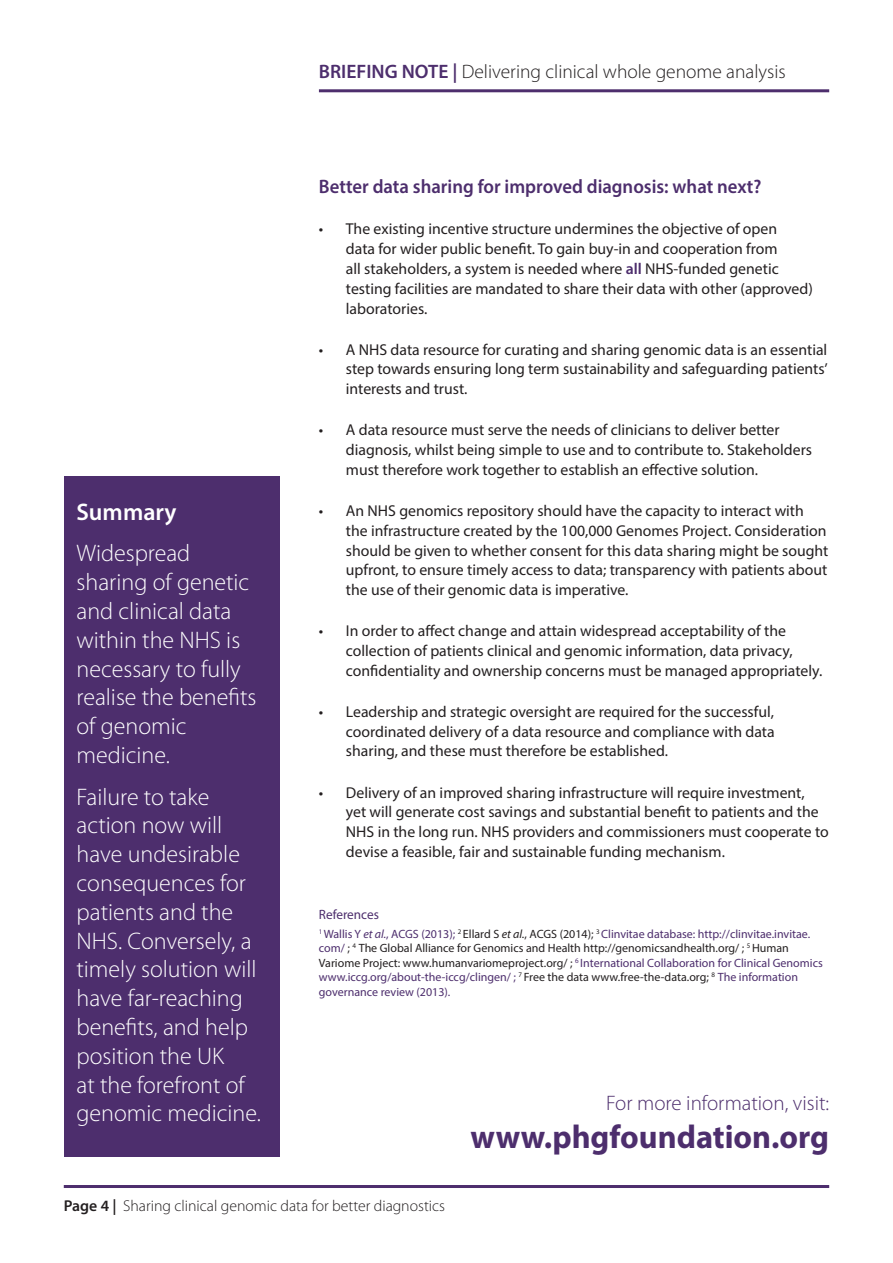
<style>
.page{position:relative;width:893px;height:1263px;background:#fff}
.page>*{position:absolute;margin:0;border:0;box-sizing:border-box;transform-origin:0 0}
.t1{font:700 33px "Myriad Pro";color:#4d2e6d}
.t2{font:300 24px/28.8px "Myriad Pro";color:#fff}
.t3{font:300 21px "Myriad Pro";color:#4d2e6d}
.t4{font:300 19.5px "Myriad Pro";color:#231f20}
.Subheading1{font:600 19.5px "Myriad Pro";color:#4d2e6d;scale:.96 1}
.t5{font:15.75px/19.8px "Myriad Pro";color:#231f20}
.t6{font:300 15.75px "Myriad Pro";color:#231f20}
.Main_text_list{font:13.5px "Myriad Pro";color:#4d2e6d}
.Main_text_list-2{font:12px/14.4px "Myriad Pro";color:#4d2e6d}
.s1{font-weight:600}
.s2{font-weight:600;color:#4d2e6d}
.s3{font-style:italic}
.s4{color:#231f20}
.s5{font-style:italic;color:#231f20}
</style>
<div class="page">
<hr style="left:64px;top:1185px;width:765px;height:3px;background:#4d2e6d">
<hr style="left:319px;top:89px;width:510px;height:3px;background:#4d2e6d">
<div style="left:64px;top:476px;width:215px;height:681px;background:#4d2e6d"></div>
<p class="t2" style="left:77px;top:491px;width:115px;line-height:41.5px"><span class="s1">Summary<br></span>Widespread</p>
<p class="t2" style="left:77px;top:568px;width:181px">sharing of genetic and clinical data within the NHS is necessary to fully realise the benefits of genomic medicine.</p>
<p class="t2" style="left:77px;top:782px;width:186px">Failure to take action now will have undesirable consequences for patients and the<br>NHS. Conversely, a timely solution will have far-reaching benefits, and help position the UK<br>at the forefront of genomic medicine.</p>
<p class="t4" style="left:319px;top:61px;width:468px"><span class="s2">BRIEFING NOTE |</span> Delivering clinical whole genome analysis</p>
<p class="Subheading1" style="left:319px;top:174px;width:462px">Better data sharing for improved diagnosis: what next?</p>
<p class="t5" style="left:346px;top:219px;width:468px;text-indent:-27px">• The existing incentive structure undermines the objective of open<br>data for wider public benefit. To gain buy-in and cooperation from<br>all stakeholders, a system is needed where <span class="s2">all</span> NHS-funded genetic testing facilities are mandated to share their data with other (approved) laboratories.</p>
<p class="t5" style="left:346px;top:339px;width:483px;text-align:justify;text-indent:-27px">• A NHS data resource for curating and sharing genomic data is an essential step towards ensuring long term sustainability and safeguarding patients’ interests and trust.</p>
<p class="t5" style="left:346px;top:420px;width:468px;text-indent:-27px">• A data resource must serve the needs of clinicians to deliver better diagnosis, whilst being simple to use and to contribute to. Stakeholders must therefore work together to establish an effective solution.</p>
<p class="t5" style="left:346px;top:500px;width:484px;text-indent:-27px">• An NHS genomics repository should have the capacity to interact with the infrastructure created by the 100,000 Genomes Project. Consideration should be given to whether consent for this data sharing might be sought upfront, to ensure timely access to data; transparency with patients about the use of their genomic data is imperative.</p>
<p class="t5" style="left:346px;top:621px;width:478px;text-indent:-27px">• In order to affect change and attain widespread acceptability of the collection of patients clinical and genomic information, data privacy, confidentiality and ownership concerns must be managed appropriately.</p>
<p class="t5" style="left:346px;top:701px;width:430px;text-align:justify;text-indent:-27px">• Leadership and strategic oversight are required for the successful, coordinated delivery of a data resource and compliance with data sharing, and these must therefore be established.</p>
<p class="t5" style="left:346px;top:782px;width:484px;text-indent:-27px">• Delivery of an improved sharing infrastructure will require investment, yet will generate cost savings and substantial benefit to patients and the NHS in the long run. NHS providers and commissioners must cooperate to devise a feasible, fair and sustainable funding mechanism.</p>
<p class="Main_text_list" style="left:319px;top:906px;width:61px">References</p>
<p class="Main_text_list-2" style="left:319px;top:926px;width:505px"><sup>1</sup> Wallis Y <span class="s3">et al.</span>, ACGS (2013); <sup>2</sup> <span class="s4">Ellard S</span> <span class="s5">et al.</span><span class="s4">, ACGS (2014);</span> <sup>3</sup> Clinvitae database: http://clinvitae.invitae. com/ <span class="s4">;</span> <sup>4</sup> <span class="s4">The Global Alliance for Genomics and Health http://genomicsandhealth.org/ ;</span> <sup>5</sup> <span class="s4">Human Variome Project: www.humanvariomeproject.org/ ;</span> <sup>6</sup> International Collaboration for Clinical Genomics www.iccg.org/about-the-iccg/clingen/ ; <sup>7</sup> <span class="s4">Free the data www.free-the-data.org;</span> <sup>8</sup> The information governance review (2013).</p>
<p class="t3" style="left:606px;top:1091px;width:224px">For more information, visit:</p>
<p class="t1" style="left:471px;top:1116px;width:360px">www.phgfoundation.org</p>
<p class="t6" style="left:64px;top:1197px;width:383px"><span class="s1">Page 4 |</span> Sharing clinical genomic data for better diagnostics</p>
</div>
